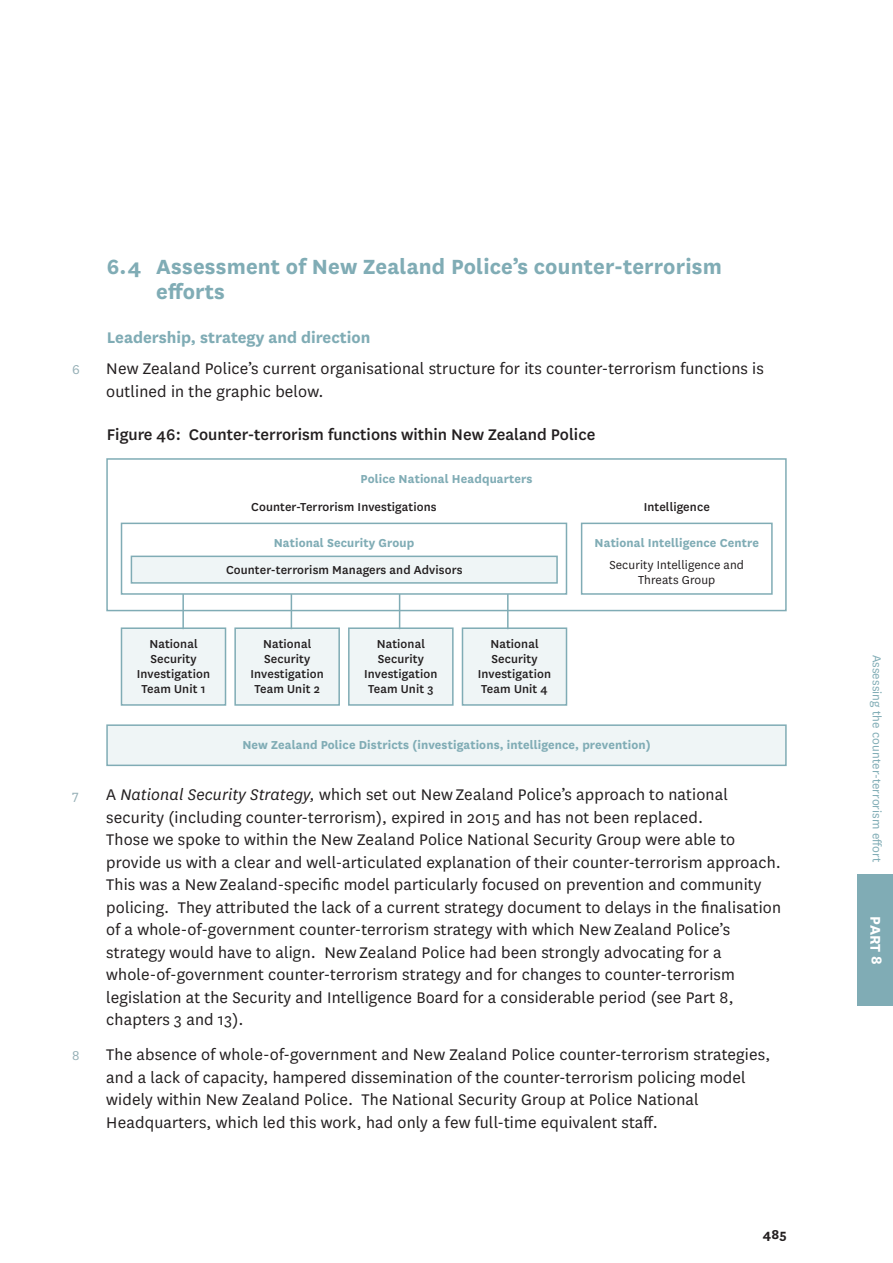
<style>
.page{position:relative;width:893px;height:1263px;background:#fff}
.page>*{position:absolute;margin:0;border:0;box-sizing:border-box;transform-origin:0 0}
.Heading_2{font:700 24px/25.5px "National";letter-spacing:.01em;color:#80acb5}
.t1{font:18px/22.5px "National";letter-spacing:.01em;color:#231f20}
.Heading_4{font:500 18px "National";color:#231f20}
.Heading_3{font:700 18px "National";color:#80acb5}
.t2{font:700 16.5px "National";color:#fff}
.t3{font:700 15px "National";color:#231f20}
.t4{font:15px "National";color:#95afb6}
.Body_copy{font:500 13.5px/15px "National";letter-spacing:.01em;color:#231f20;text-align:center}
.Body_copy-2{font:700 13.5px "National";letter-spacing:.01em;color:#80acb5}
.t5{font:13.5px "National";letter-spacing:.01em;color:#80acb5}
.Body_copy-3{font:13.5px/15px "National";letter-spacing:.01em;color:#231f20;text-align:center}
.s1{font-style:italic}
</style>
<div class="page">
<div style="left:857px;top:875px;width:36px;height:131px;background:#80acb5"></div>
<div style="left:106px;top:458px;width:681px;height:153px;border:2px solid #80acb5"></div>
<div style="left:107px;top:725px;width:679px;height:40px;background:#eff5f6"></div>
<div style="left:106px;top:724px;width:681px;height:42px;border:2px solid #80acb5"></div>
<div style="left:121px;top:523px;width:446px;height:72px;border:2px solid #80acb5"></div>
<div style="left:121px;top:628px;width:104px;height:77px;background:#eff5f6"></div>
<div style="left:121px;top:627px;width:105px;height:79px;border:2px solid #80acb5"></div>
<div style="left:235px;top:628px;width:104px;height:77px;background:#eff5f6"></div>
<div style="left:234px;top:627px;width:106px;height:79px;border:2px solid #80acb5"></div>
<div style="left:349px;top:628px;width:104px;height:77px;background:#eff5f6"></div>
<div style="left:348px;top:627px;width:106px;height:79px;border:2px solid #80acb5"></div>
<div style="left:462px;top:628px;width:104px;height:77px;background:#eff5f6"></div>
<div style="left:462px;top:627px;width:105px;height:79px;border:2px solid #80acb5"></div>
<div style="left:581px;top:523px;width:192px;height:72px;border:2px solid #80acb5"></div>
<div style="left:131px;top:556px;width:426px;height:27px;background:#eff5f6"></div>
<div style="left:131px;top:556px;width:427px;height:28px;border:2px solid #80acb5"></div>
<hr style="left:182px;top:594px;width:2px;height:35px;background:#80acb5">
<hr style="left:291px;top:594px;width:1px;height:35px;background:#80acb5">
<hr style="left:399px;top:594px;width:1px;height:35px;background:#80acb5">
<hr style="left:507px;top:594px;width:2px;height:35px;background:#80acb5">
<p class="Heading_2" style="left:156px;top:252px;width:567px;text-indent:-50px">6.4 Assessment of New Zealand Police’s counter-terrorism efforts</p>
<p class="Heading_3" style="left:107px;top:325px;width:265px">Leadership, strategy and direction</p>
<p class="t4" style="left:72px;top:360px;width:9px">6</p>
<p class="t1" style="left:106px;top:357px;width:659px">New Zealand Police’s current organisational structure for its counter-terrorism functions is outlined in the graphic below.</p>
<p class="Heading_4" style="left:107px;top:423px;width:490px">Figure 46: Counter-terrorism functions within New Zealand Police</p>
<p class="Body_copy-2" style="left:360px;top:469px;width:173px">Police National Headquarters</p>
<p class="Body_copy" style="left:251px;top:498px;width:187px">Counter-Terrorism Investigations</p>
<p class="Body_copy" style="left:644px;top:498px;width:68px">Intelligence</p>
<p class="Body_copy-2" style="left:274px;top:533px;width:142px">National Security Group</p>
<p class="Body_copy-2" style="left:595px;top:533px;width:166px">National Intelligence Centre</p>
<p class="Body_copy" style="left:226px;top:561px;width:238px">Counter-terrorism Managers and Advisors</p>
<p class="Body_copy-3" style="left:609px;top:557px;width:136px">Security Intelligence and<br>Threats Group</p>
<p class="Body_copy" style="left:137px;top:635px;width:75px">National<br>Security<br>Investigation<br>Team Unit 1</p>
<p class="Body_copy" style="left:251px;top:635px;width:75px">National<br>Security<br>Investigation<br>Team Unit 2</p>
<p class="Body_copy" style="left:364px;top:635px;width:75px">National<br>Security<br>Investigation<br>Team Unit 3</p>
<p class="Body_copy" style="left:478px;top:635px;width:75px">National<br>Security<br>Investigation<br>Team Unit 4</p>
<p class="Body_copy-2" style="left:242px;top:735px;width:410px">New Zealand Police Districts (investigations, intelligence, prevention)</p>
<p class="t4" style="left:72px;top:786px;width:8px">7</p>
<p class="t1" style="left:106px;top:782px;width:676px">A <span class="s1">National Security Strategy,</span> which set out New Zealand Police’s approach to national security (including counter-terrorism), expired in 2015 and has not been replaced.<br>Those we spoke to within the New Zealand Police National Security Group were able to provide us with a clear and well-articulated explanation of their counter-terrorism approach.<br>This was a New Zealand-specific model particularly focused on prevention and community policing. They attributed the lack of a current strategy document to delays in the finalisation of a whole-of-government counter-terrorism strategy with which New Zealand Police’s strategy would have to align. New Zealand Police had been strongly advocating for a whole-of-government counter-terrorism strategy and for changes to counter-terrorism legislation at the Security and Intelligence Board for a considerable period (see Part 8, chapters 3 and 13).</p>
<p class="t4" style="left:72px;top:1046px;width:9px">8</p>
<p class="t1" style="left:106px;top:1043px;width:666px">The absence of whole-of-government and New Zealand Police counter-terrorism strategies, and a lack of capacity, hampered dissemination of the counter-terrorism policing model widely within New Zealand Police. The National Security Group at Police National Headquarters, which led this work, had only a few full-time equivalent staff.</p>
<p class="t3" style="left:763px;top:1224px;width:25px">485</p>
<p class="t5" style="left:886px;top:654px;width:209px;rotate:90deg">Assessing the counter-terrorism effort</p>
<p class="t2" style="left:887px;top:916px;width:50px;rotate:90deg">PART 8</p>
</div>
